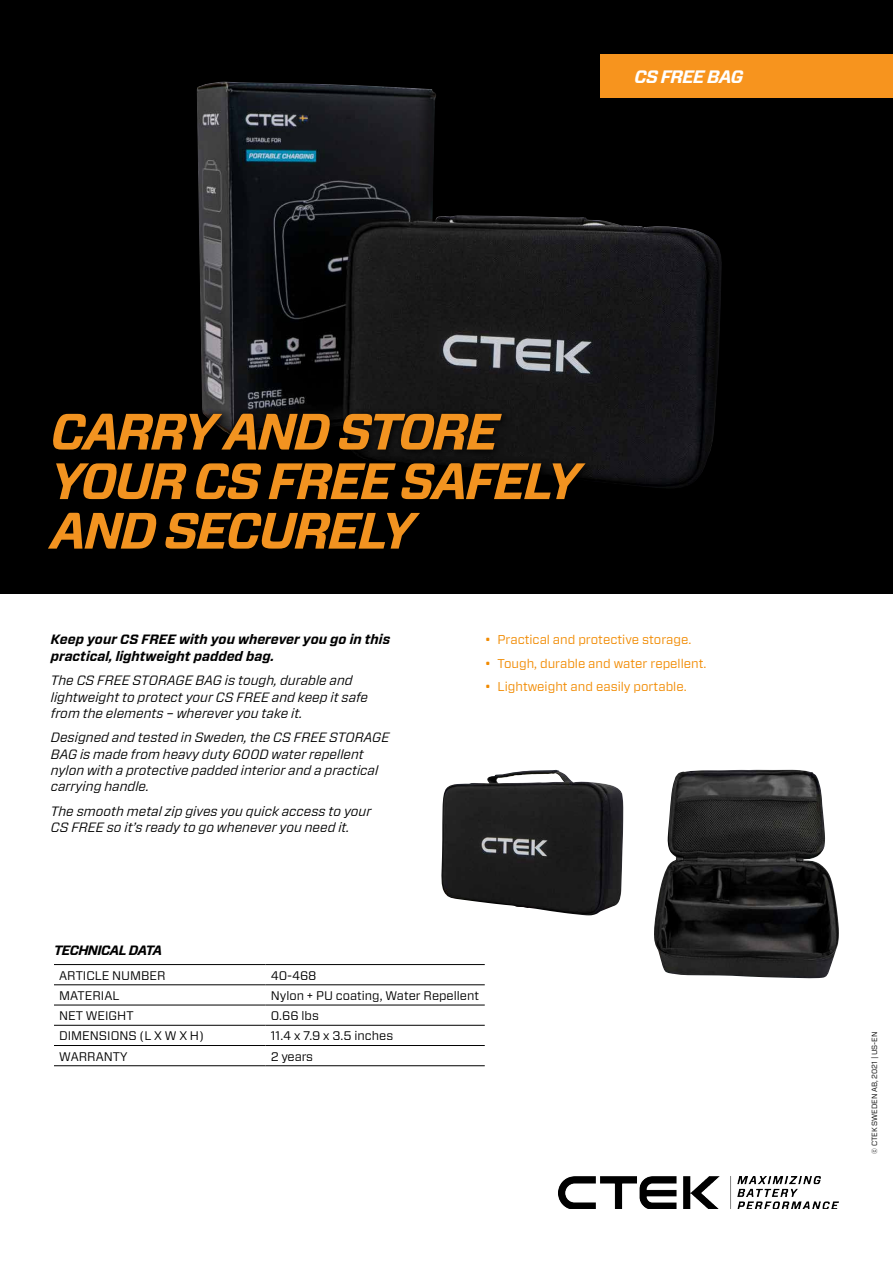
<style>
.page{position:relative;width:893px;height:1263px;background:#fff}
.page>*{position:absolute;margin:0;border:0;box-sizing:border-box;transform-origin:0 0}
.t1{font:italic 700 51px/49.5px "Forza";letter-spacing:-.04em;color:#f29320}
.t2{font:italic 700 18px "Forza";letter-spacing:-.04em;color:#fff}
.t3{font:italic 13.5px/16.2px "Forza";color:#000}
.t4{font:italic 700 13.5px/16.2px "Forza";color:#000}
.t5{font:italic 700 13.5px "Forza";letter-spacing:-.04em;color:#000}
.t6{font:12.75px "Forza";color:#f18a00}
.t7{font:12.45px "Forza";color:#000}
.t8{font:7.5px "Forza";color:#000}
</style>
<div class="page">
<img style="left:559px;top:1176px;width:280px;height:33px">
<img style="left:654px;top:770px;width:185px;height:208px">
<img style="left:441px;top:770px;width:182px;height:145px">
<div style="left:0;top:0;width:893px;height:593px;background:#000"></div>
<div style="left:196px;top:81px;width:527px;height:409px;background:#000;opacity:.5"></div>
<div style="left:43px;top:407px;width:551px;height:151px;background:#000"></div>
<div style="left:600px;top:54px;width:293px;height:43px;background:#f7941e"></div>
<hr style="left:54px;top:964px;width:212px;height:1px;background:#000">
<hr style="left:266px;top:964px;width:219px;height:1px;background:#000">
<hr style="left:54px;top:984px;width:212px;height:1px;background:#000">
<hr style="left:266px;top:984px;width:219px;height:1px;background:#000">
<hr style="left:54px;top:1005px;width:212px;height:1px;background:#000">
<hr style="left:266px;top:1005px;width:219px;height:1px;background:#000">
<hr style="left:54px;top:1025px;width:212px;height:1px;background:#000">
<hr style="left:266px;top:1025px;width:219px;height:1px;background:#000">
<hr style="left:54px;top:1045px;width:212px;height:1px;background:#000">
<hr style="left:266px;top:1045px;width:219px;height:1px;background:#000">
<hr style="left:54px;top:1065px;width:212px;height:1px;background:#000">
<hr style="left:266px;top:1065px;width:219px;height:1px;background:#000">
<h2 class="t2" style="left:634px;top:64px;width:111px">CS FREE BAG</h2>
<h1 class="t1" style="left:51px;top:407px;width:531px">CARRY AND STORE<br>YOUR CS FREE SAFELY<br>AND SECURELY</h1>
<p class="t4" style="left:51px;top:632px;width:341px">Keep your CS FREE with you wherever you go in this practical, lightweight padded bag.</p>
<p class="t3" style="left:51px;top:672px;width:319px">The CS FREE STORAGE BAG is tough, durable and lightweight to protect your CS FREE and keep it safe from the elements – wherever you take it.</p>
<p class="t3" style="left:51px;top:729px;width:340px">Designed and tested in Sweden, the CS FREE STORAGE BAG is made from heavy duty 600D water repellent nylon with a protective padded interior and a practical carrying handle.</p>
<p class="t3" style="left:51px;top:803px;width:322px">The smooth metal zip gives you quick access to your<br>CS FREE so it’s ready to go whenever you need it.</p>
<p class="t6" style="left:485px;top:631px;width:208px">• Practical and protective storage.</p>
<p class="t6" style="left:485px;top:654px;width:223px">• Tough, durable and water repellent.</p>
<p class="t6" style="left:485px;top:678px;width:203px">• Lightweight and easily portable.</p>
<p class="t5" style="left:54px;top:941px;width:110px">TECHNICAL DATA</p>
<p class="t7" style="left:59px;top:967px;width:108px">ARTICLE NUMBER</p>
<p class="t7" style="left:271px;top:967px;width:47px">40-468</p>
<p class="t7" style="left:59px;top:987px;width:62px">MATERIAL</p>
<p class="t7" style="left:271px;top:987px;width:210px">Nylon + PU coating, Water Repellent</p>
<p class="t7" style="left:59px;top:1007px;width:76px">NET WEIGHT</p>
<p class="t7" style="left:271px;top:1007px;width:50px">0.66 lbs</p>
<p class="t7" style="left:59px;top:1027px;width:146px">DIMENSIONS (L X W X H)</p>
<p class="t7" style="left:271px;top:1027px;width:124px">11.4 x 7.9 x 3.5 inches</p>
<p class="t7" style="left:59px;top:1048px;width:70px">WARRANTY</p>
<p class="t7" style="left:271px;top:1048px;width:44px">2 years</p>
<p class="t8" style="left:870px;top:1153px;width:123px;rotate:-90deg">© CTEK SWEDEN AB, 2021 | US-EN</p>
</div>
